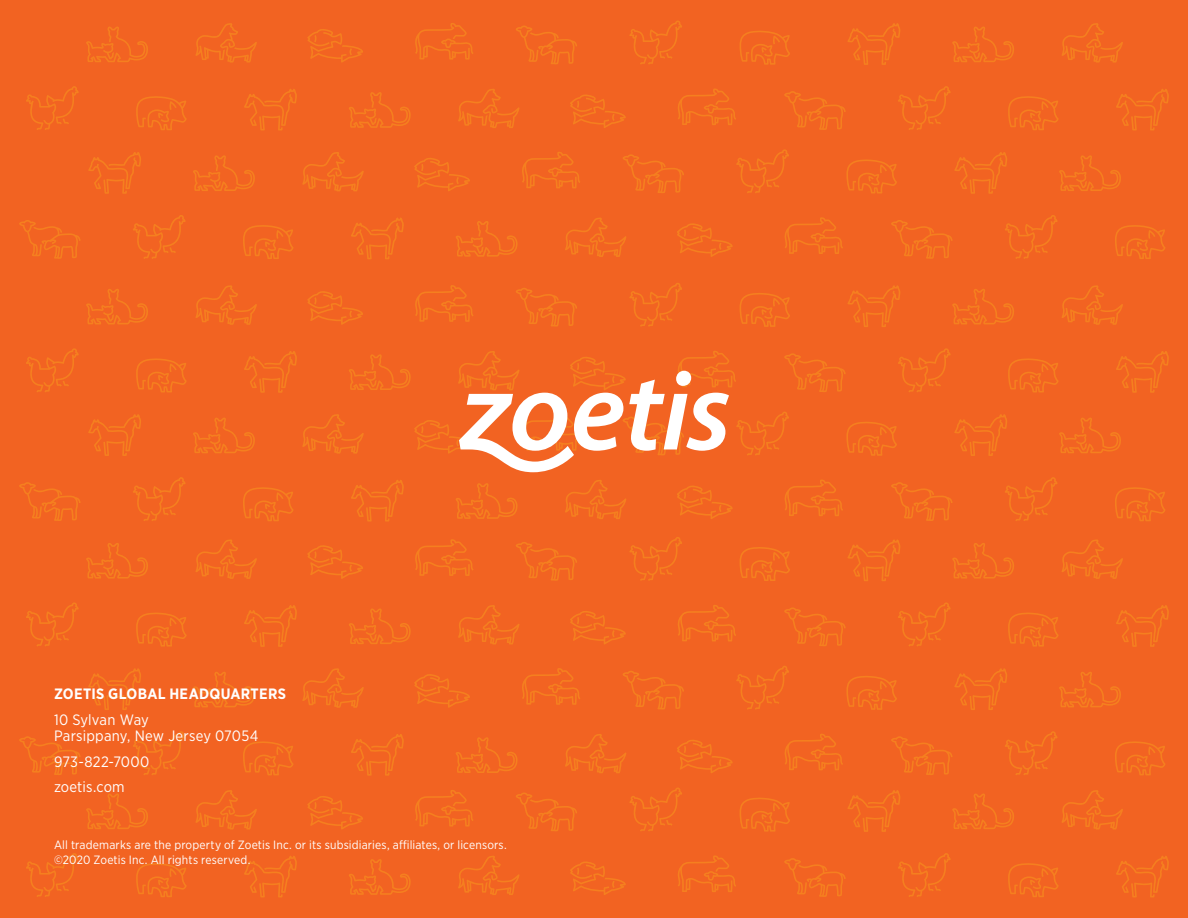
<style>
.page{position:relative;width:1188px;height:918px;background:#f26322}
.page>*{position:absolute;margin:0;border:0;box-sizing:border-box;transform-origin:0 0}
.Small_Subhead_Gotham{font:15px/16.5px "Gotham Narrow";letter-spacing:.015em;color:#fff}
.Small_Subhead_Gotham-2{font:700 15px "Gotham Narrow";letter-spacing:.02em;color:#fff}
.IBC_Text_Gotham_Narr{font:12px/15px "Gotham Narrow";letter-spacing:.015em;color:#fff}
</style>
<div class="page">
<svg style="left:415px;top:23px;width:58px;height:37px"></svg>
<svg style="left:86px;top:26px;width:62px;height:36px"></svg>
<svg style="left:196px;top:23px;width:61px;height:40px"></svg>
<svg style="left:307px;top:29px;width:56px;height:33px"></svg>
<svg style="left:522px;top:152px;width:58px;height:36px"></svg>
<svg style="left:193px;top:155px;width:62px;height:36px"></svg>
<svg style="left:302px;top:152px;width:62px;height:39px"></svg>
<svg style="left:414px;top:158px;width:56px;height:33px"></svg>
<svg style="left:88px;top:152px;width:53px;height:42px"></svg>
<svg style="left:952px;top:26px;width:62px;height:36px"></svg>
<svg style="left:1062px;top:23px;width:61px;height:40px"></svg>
<svg style="left:847px;top:23px;width:53px;height:42px"></svg>
<svg style="left:516px;top:25px;width:61px;height:39px"></svg>
<svg style="left:629px;top:21px;width:53px;height:43px"></svg>
<svg style="left:740px;top:31px;width:50px;height:34px"></svg>
<svg style="left:1059px;top:155px;width:62px;height:36px"></svg>
<svg style="left:954px;top:152px;width:53px;height:42px"></svg>
<svg style="left:623px;top:154px;width:61px;height:39px"></svg>
<svg style="left:736px;top:149px;width:53px;height:44px"></svg>
<svg style="left:846px;top:159px;width:51px;height:34px"></svg>
<svg style="left:678px;top:88px;width:58px;height:37px"></svg>
<svg style="left:349px;top:92px;width:62px;height:36px"></svg>
<svg style="left:458px;top:89px;width:62px;height:39px"></svg>
<svg style="left:570px;top:94px;width:56px;height:34px"></svg>
<svg style="left:244px;top:89px;width:53px;height:41px"></svg>
<svg style="left:26px;top:86px;width:53px;height:44px"></svg>
<svg style="left:136px;top:96px;width:51px;height:34px"></svg>
<svg style="left:785px;top:217px;width:58px;height:37px"></svg>
<svg style="left:456px;top:221px;width:62px;height:36px"></svg>
<svg style="left:565px;top:218px;width:61px;height:39px"></svg>
<svg style="left:677px;top:223px;width:56px;height:34px"></svg>
<svg style="left:351px;top:218px;width:53px;height:41px"></svg>
<svg style="left:19px;top:220px;width:62px;height:39px"></svg>
<svg style="left:133px;top:215px;width:53px;height:44px"></svg>
<svg style="left:243px;top:225px;width:51px;height:34px"></svg>
<svg style="left:1116px;top:89px;width:53px;height:41px"></svg>
<svg style="left:784px;top:91px;width:62px;height:39px"></svg>
<svg style="left:898px;top:86px;width:53px;height:44px"></svg>
<svg style="left:1008px;top:96px;width:51px;height:34px"></svg>
<svg style="left:891px;top:220px;width:62px;height:39px"></svg>
<svg style="left:1005px;top:215px;width:53px;height:44px"></svg>
<svg style="left:1115px;top:225px;width:50px;height:34px"></svg>
<svg style="left:415px;top:285px;width:58px;height:37px"></svg>
<svg style="left:86px;top:289px;width:62px;height:35px"></svg>
<svg style="left:195px;top:285px;width:62px;height:40px"></svg>
<svg style="left:307px;top:291px;width:56px;height:34px"></svg>
<svg style="left:88px;top:414px;width:53px;height:42px"></svg>
<svg style="left:952px;top:289px;width:62px;height:35px"></svg>
<svg style="left:1062px;top:285px;width:61px;height:40px"></svg>
<svg style="left:847px;top:285px;width:53px;height:42px"></svg>
<svg style="left:516px;top:288px;width:61px;height:39px"></svg>
<svg style="left:629px;top:283px;width:53px;height:44px"></svg>
<svg style="left:740px;top:293px;width:50px;height:34px"></svg>
<svg style="left:1059px;top:418px;width:62px;height:35px"></svg>
<svg style="left:26px;top:348px;width:53px;height:44px"></svg>
<svg style="left:136px;top:358px;width:51px;height:34px"></svg>
<svg style="left:19px;top:482px;width:62px;height:39px"></svg>
<svg style="left:133px;top:477px;width:53px;height:44px"></svg>
<svg style="left:1116px;top:351px;width:53px;height:42px"></svg>
<svg style="left:1115px;top:487px;width:50px;height:34px"></svg>
<svg style="left:415px;top:539px;width:58px;height:37px"></svg>
<svg style="left:86px;top:543px;width:62px;height:36px"></svg>
<svg style="left:195px;top:539px;width:62px;height:40px"></svg>
<svg style="left:307px;top:545px;width:56px;height:34px"></svg>
<svg style="left:522px;top:668px;width:58px;height:37px"></svg>
<svg style="left:193px;top:672px;width:62px;height:35px"></svg>
<svg style="left:302px;top:668px;width:62px;height:40px"></svg>
<svg style="left:414px;top:674px;width:56px;height:34px"></svg>
<svg style="left:88px;top:668px;width:53px;height:42px"></svg>
<svg style="left:952px;top:543px;width:62px;height:36px"></svg>
<svg style="left:1062px;top:539px;width:61px;height:40px"></svg>
<svg style="left:847px;top:539px;width:53px;height:42px"></svg>
<svg style="left:516px;top:542px;width:61px;height:39px"></svg>
<svg style="left:629px;top:537px;width:53px;height:44px"></svg>
<svg style="left:740px;top:547px;width:50px;height:34px"></svg>
<svg style="left:1059px;top:672px;width:62px;height:35px"></svg>
<svg style="left:954px;top:668px;width:53px;height:42px"></svg>
<svg style="left:623px;top:671px;width:61px;height:39px"></svg>
<svg style="left:736px;top:666px;width:53px;height:44px"></svg>
<svg style="left:846px;top:676px;width:51px;height:34px"></svg>
<svg style="left:678px;top:605px;width:58px;height:37px"></svg>
<svg style="left:349px;top:608px;width:62px;height:36px"></svg>
<svg style="left:458px;top:605px;width:62px;height:39px"></svg>
<svg style="left:570px;top:611px;width:56px;height:33px"></svg>
<svg style="left:244px;top:605px;width:53px;height:42px"></svg>
<svg style="left:26px;top:602px;width:53px;height:44px"></svg>
<svg style="left:136px;top:612px;width:51px;height:35px"></svg>
<svg style="left:785px;top:734px;width:58px;height:36px"></svg>
<svg style="left:456px;top:737px;width:62px;height:36px"></svg>
<svg style="left:565px;top:734px;width:61px;height:39px"></svg>
<svg style="left:677px;top:740px;width:56px;height:33px"></svg>
<svg style="left:351px;top:734px;width:53px;height:42px"></svg>
<svg style="left:19px;top:736px;width:62px;height:39px"></svg>
<svg style="left:133px;top:731px;width:53px;height:44px"></svg>
<svg style="left:243px;top:741px;width:51px;height:34px"></svg>
<svg style="left:1116px;top:605px;width:53px;height:42px"></svg>
<svg style="left:784px;top:607px;width:62px;height:39px"></svg>
<svg style="left:898px;top:602px;width:53px;height:44px"></svg>
<svg style="left:1008px;top:612px;width:51px;height:35px"></svg>
<svg style="left:891px;top:736px;width:62px;height:39px"></svg>
<svg style="left:1005px;top:731px;width:53px;height:44px"></svg>
<svg style="left:1115px;top:741px;width:50px;height:34px"></svg>
<svg style="left:415px;top:790px;width:58px;height:37px"></svg>
<svg style="left:86px;top:793px;width:62px;height:36px"></svg>
<svg style="left:196px;top:790px;width:61px;height:40px"></svg>
<svg style="left:307px;top:796px;width:56px;height:33px"></svg>
<svg style="left:952px;top:793px;width:62px;height:36px"></svg>
<svg style="left:1062px;top:790px;width:61px;height:40px"></svg>
<svg style="left:847px;top:790px;width:53px;height:42px"></svg>
<svg style="left:516px;top:792px;width:61px;height:39px"></svg>
<svg style="left:629px;top:788px;width:53px;height:43px"></svg>
<svg style="left:740px;top:798px;width:50px;height:34px"></svg>
<svg style="left:678px;top:855px;width:58px;height:37px"></svg>
<svg style="left:349px;top:859px;width:62px;height:36px"></svg>
<svg style="left:458px;top:856px;width:62px;height:39px"></svg>
<svg style="left:570px;top:861px;width:56px;height:34px"></svg>
<svg style="left:244px;top:856px;width:53px;height:41px"></svg>
<svg style="left:26px;top:853px;width:53px;height:44px"></svg>
<svg style="left:136px;top:863px;width:51px;height:34px"></svg>
<svg style="left:1116px;top:856px;width:53px;height:41px"></svg>
<svg style="left:784px;top:858px;width:62px;height:39px"></svg>
<svg style="left:898px;top:853px;width:53px;height:44px"></svg>
<svg style="left:1008px;top:863px;width:51px;height:34px"></svg>
<svg style="left:193px;top:348px;width:866px;height:174px"></svg>
<p class="Small_Subhead_Gotham-2" style="left:54px;top:684px;width:233px">ZOETIS GLOBAL HEADQUARTERS</p>
<p class="Small_Subhead_Gotham" style="left:54px;top:711px;width:206px">10 Sylvan Way<br>Parsippany, New Jersey 07054</p>
<p class="Small_Subhead_Gotham" style="left:54px;top:753px;width:97px">973-822-7000</p>
<p class="Small_Subhead_Gotham" style="left:54px;top:778px;width:72px">zoetis.com</p>
<p class="IBC_Text_Gotham_Narr" style="left:54px;top:837px;width:454px">All trademarks are the property of Zoetis Inc. or its subsidiaries, affiliates, or licensors. ©2020 Zoetis Inc. All rights reserved.</p>
</div>
